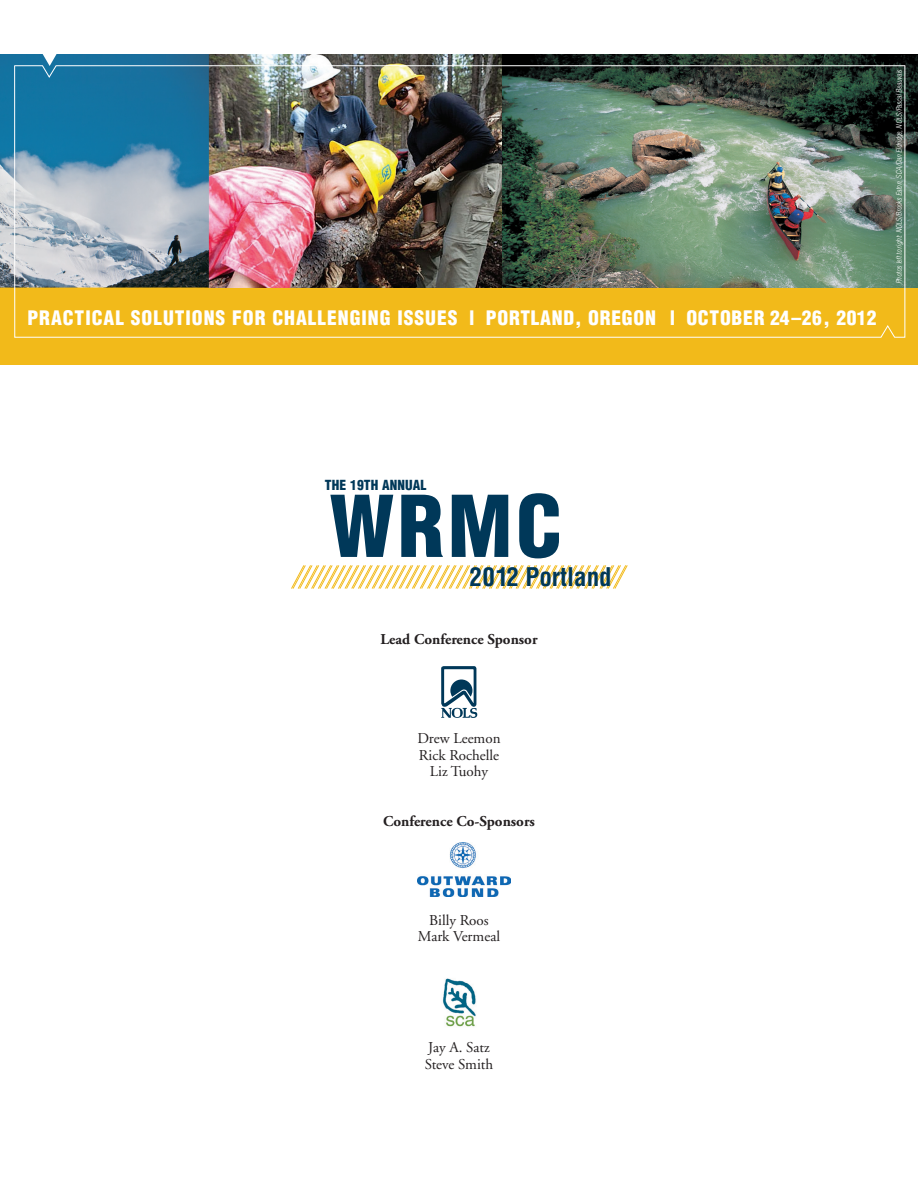
<style>
.page{position:relative;width:918px;height:1188px;background:#fff}
.page>*{position:absolute;margin:0;border:0;box-sizing:border-box;transform-origin:0 0}
.t1{font:900 condensed 82.95px "Helvetica LT";color:#003859}
.t2{font:700 condensed 25.05px "Helvetica LT";color:#003859}
.t3{font:900 condensed 19.5px "Helvetica LT";letter-spacing:.05em;color:#fff}
.t4{font:15px/16.5px "Adobe Garamond";color:#231f20;text-align:center}
.t5{font:700 15px "Adobe Garamond";color:#231f20}
.t6{font:900 condensed 13.65px "Helvetica LT";letter-spacing:.01em;color:#003859}
.t7{font:italic 300 condensed 7.5px "Helvetica LT";color:#fff}
</style>
<div class="page">
<svg style="left:441px;top:666px;width:36px;height:52px"></svg>
<img style="left:418px;top:842px;width:92px;height:54px">
<img style="left:442px;top:978px;width:34px;height:49px">
<div style="left:0;top:269px;width:918px;height:95px;background:#f2ba1a"></div>
<img style="left:0;top:54px;width:918px;height:234px">
<img style="left:14px;top:65px;width:892px;height:273px">
<svg style="left:291px;top:565px;width:337px;height:24px"></svg>
<p class="t3" style="left:27px;top:305px;width:851px">PRACTICAL SOLUTIONS FOR CHALLENGING ISSUES l PORTLAND, OREGON l OCTOBER 24–26, 2012</p>
<p class="t7" style="left:895px;top:284px;width:216px;rotate:-90deg">Photos left to right: NOLS/Brooks Eaton, SCA/Dan Eldridge, NOLS/Pascal Beauvais</p>
<p class="t6" style="left:325px;top:477px;width:103px">THE 19TH ANNUAL</p>
<h1 class="t1" style="left:330px;top:474px;width:234px">WRMC</h1>
<p class="t2" style="left:469px;top:561px;width:144px">2012 Portland</p>
<p class="t5" style="left:380px;top:631px;width:159px">Lead Conference Sponsor</p>
<p class="t4" style="left:417px;top:731px;width:85px">Drew Leemon<br>Rick Rochelle<br>Liz Tuohy</p>
<p class="t5" style="left:383px;top:813px;width:153px">Conference Co-Sponsors</p>
<p class="t4" style="left:418px;top:912px;width:84px">Billy Roos<br>Mark Vermeal</p>
<p class="t4" style="left:425px;top:1040px;width:70px;text-align:left">Jay A. Satz<br>Steve Smith</p>
</div>
